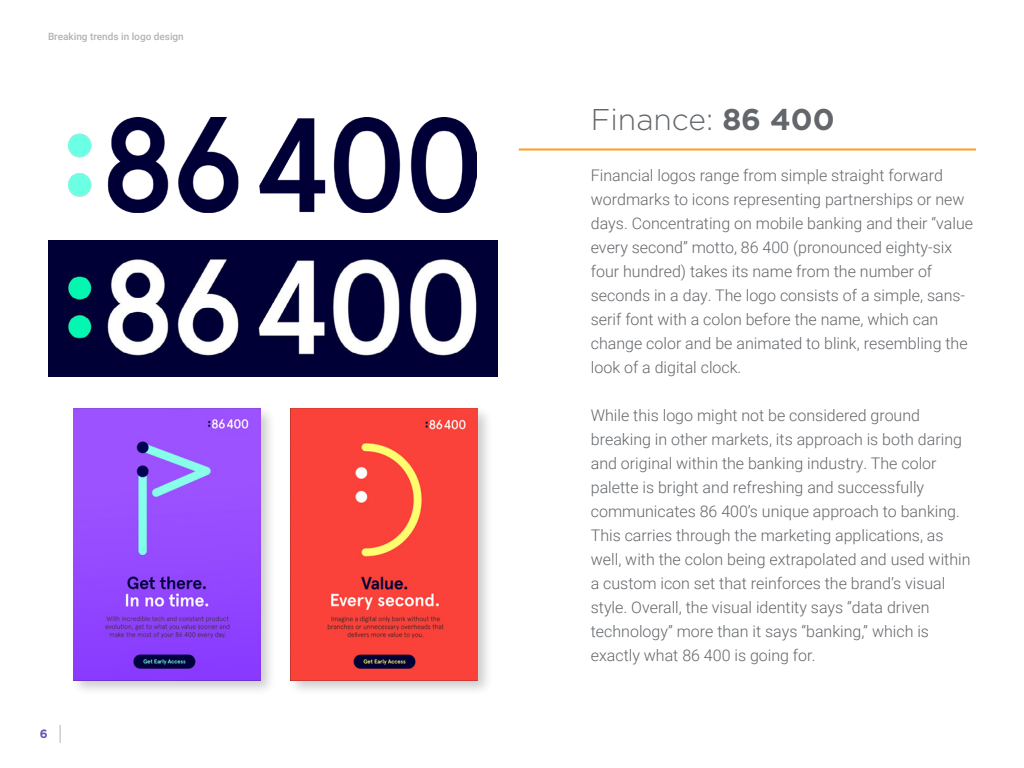
<style>
.page{position:relative;width:1024px;height:768px;background:#fff}
.page>*{position:absolute;margin:0;border:0;box-sizing:border-box;transform-origin:0 0}
.t1{font:300 30px "Gotham";color:#63666a}
.Body_Copy{font:300 16px/24px "Roboto";color:#63666a}
.t2{font:700 12px "Gotham";color:#6558b1}
.t3{font:500 10px "Roboto";color:#b1b3b5}
.s1{font-weight:700}
</style>
<div class="page">
<img style="left:69px;top:118px;width:407px;height:95px">
<img style="left:48px;top:240px;width:449px;height:136px">
<div style="left:70px;top:405px;width:207px;height:291px;background:#000;opacity:.2"></div>
<img style="left:74px;top:409px;width:186px;height:271px">
<div style="left:287px;top:405px;width:207px;height:291px;background:#000;opacity:.2"></div>
<img style="left:291px;top:409px;width:186px;height:271px">
<svg style="left:60px;top:725px;width:1px;height:18px"></svg>
<hr style="left:519px;top:148px;width:457px;height:2px;background:#ff9e1b">
<p class="t3" style="left:48px;top:30px;width:137px">Breaking trends in logo design</p>
<p class="t2" style="left:40px;top:725px;width:9px">6</p>
<h2 class="t1" style="left:591px;top:101px;width:245px">Finance: <span class="s1">86 400</span></h2>
<p class="Body_Copy" style="left:591px;top:163px;width:384px">Financial logos range from simple straight forward wordmarks to icons representing partnerships or new days. Concentrating on mobile banking and their “value every second” motto, 86 400 (pronounced eighty-six four hundred) takes its name from the number of seconds in a day. The logo consists of a simple, sans&shy;serif font with a colon before the name, which can change color and be animated to blink, resembling the look of a digital clock.</p>
<p class="Body_Copy" style="left:591px;top:403px;width:381px">While this logo might not be considered ground breaking in other markets, its approach is both daring and original within the banking industry. The color palette is bright and refreshing and successfully communicates 86 400’s unique approach to banking.<br>This carries through the marketing applications, as well, with the colon being extrapolated and used within a custom icon set that reinforces the brand’s visual style. Overall, the visual identity says “data driven technology” more than it says “banking,” which is exactly what 86 400 is going for.</p>
</div>
